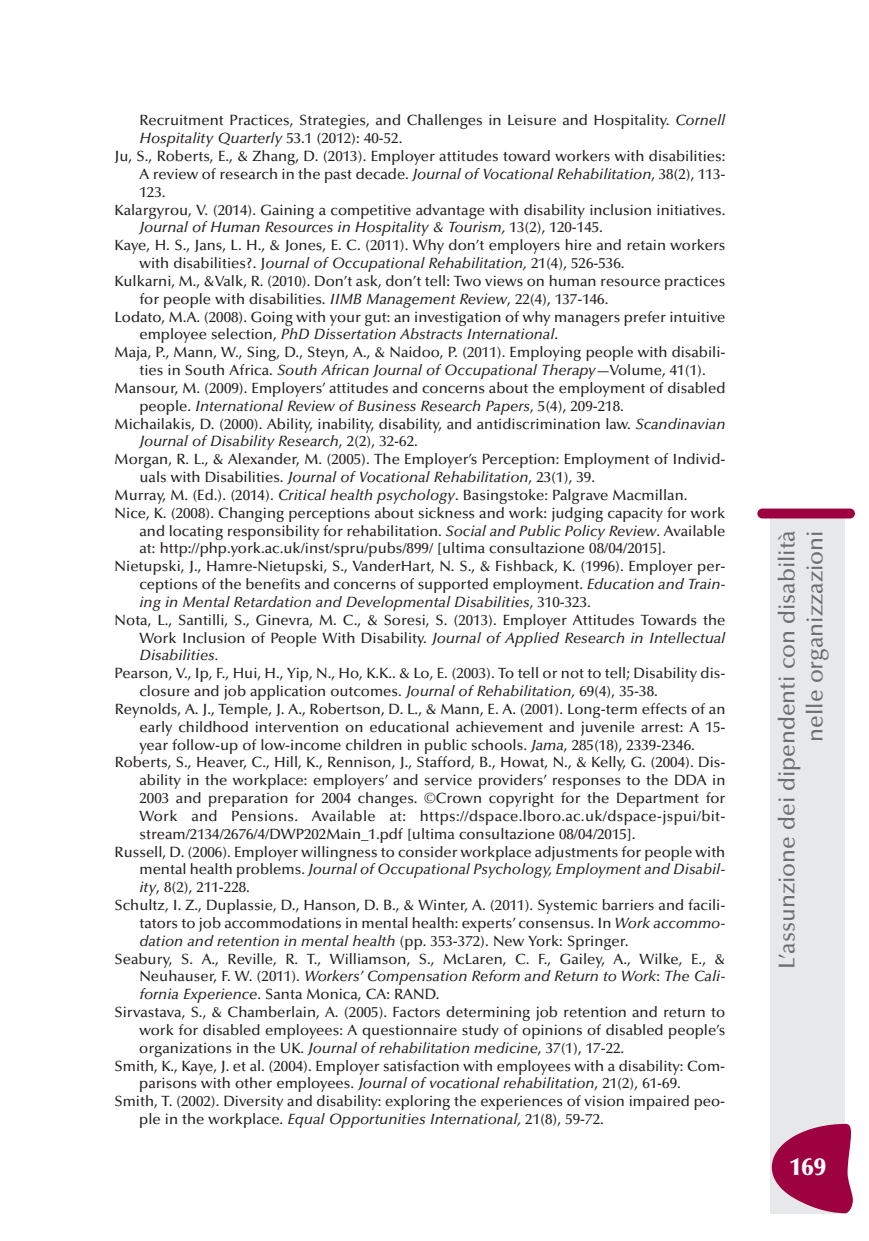
<style>
.page{position:relative;width:869px;height:1241px;background:#fff}
.page>*{position:absolute;margin:0;border:0;box-sizing:border-box;transform-origin:0 0}
.t1{font:900 24.5px "Optima";color:#fff}
.t2{font:500 22.75px/28px "Optima";color:#6c6d70;text-align:right}
.t3{font:500 14.88px "Optima";color:#231f20}
.t4{font:italic 500 14.88px "Optima";color:#231f20}
.t5{font:500 14.88px "Optima";letter-spacing:.02em;color:#231f20}
.s1{font-style:italic}
.s2{font-style:normal}
</style>
<div class="page">
<div style="left:770px;top:516px;width:74px;height:697px;background:#e7e8e9"></div>
<div style="left:757px;top:508px;width:97px;height:10px;background:#9d0140;border-radius:5px"></div>
<svg style="left:771px;top:1123px;width:82px;height:89px"></svg>
<p class="t3" style="left:139px;top:114px;width:587px">Recruitment Practices, Strategies, and Challenges in Leisure and Hospitality. <span class="s1">Cornell</span></p>
<p class="t4" style="left:139px;top:132px;width:264px">Hospitality Quarterly <span class="s2">53.1 (2012): 40-52.</span></p>
<p class="t3" style="left:115px;top:150px;width:612px">Ju, S., Roberts, E., &amp; Zhang, D. (2013). Employer attitudes toward workers with disabilities:</p>
<p class="t3" style="left:139px;top:168px;width:587px">A review of research in the past decade. <span class="s1">Journal of Vocational Rehabilitation</span>, 38(2), 113-</p>
<p class="t3" style="left:139px;top:186px;width:28px">123.</p>
<p class="t3" style="left:115px;top:204px;width:612px">Kalargyrou, V. (2014). Gaining a competitive advantage with disability inclusion initiatives.</p>
<p class="t4" style="left:139px;top:221px;width:465px">Journal of Human Resources in Hospitality &amp; Tourism, <span class="s2">13(2), 120-145.</span></p>
<p class="t3" style="left:115px;top:239px;width:612px">Kaye, H. S., Jans, L. H., &amp; Jones, E. C. (2011). Why don’t employers hire and retain workers</p>
<p class="t4" style="left:139px;top:257px;width:486px"><span class="s2">with disabilities?. J</span>ournal of Occupational Rehabilitation, <span class="s2">21(4), 526-536.</span></p>
<p class="t3" style="left:115px;top:275px;width:612px">Kulkarni, M., &amp;Valk, R. (2010). Don’t ask, don’t tell: Two views on human resource practices</p>
<p class="t3" style="left:139px;top:293px;width:470px">for people with disabilities. <span class="s1">IIMB Management Review</span>, 22(4), 137-146.</p>
<p class="t3" style="left:115px;top:311px;width:612px">Lodato, M.A. (2008). Going with your gut: an investigation of why managers prefer intuitive</p>
<p class="t4" style="left:139px;top:328px;width:420px"><span class="s2">employee selection,</span> PhD Dissertation Abstracts International<span class="s2">.</span></p>
<p class="t3" style="left:115px;top:346px;width:612px">Maja, P., Mann, W., Sing, D., Steyn, A., &amp; Naidoo, P. (2011). Employing people with disabili-</p>
<p class="t4" style="left:139px;top:364px;width:567px"><span class="s2">ties in South Africa.</span> South African Journal of Occupational Therapy<span class="s2">—Volume, 41(1).</span></p>
<p class="t3" style="left:115px;top:382px;width:612px">Mansour, M. (2009). Employers’ attitudes and concerns about the employment of disabled</p>
<p class="t4" style="left:139px;top:400px;width:485px"><span class="s2">people.</span> International Review of Business Research Papers<span class="s2">, 5(4), 209-218.</span></p>
<p class="t3" style="left:115px;top:417px;width:612px">Michailakis, D. (2000). Ability, inability, disability, and antidiscrimination law. <span class="s1">Scandinavian</span></p>
<p class="t4" style="left:139px;top:435px;width:280px">Journal of Disability Research<span class="s2">, 2(2), 32-62.</span></p>
<p class="t3" style="left:115px;top:453px;width:612px">Morgan, R. L., &amp; Alexander, M. (2005). The Employer’s Perception: Employment of Individ-</p>
<p class="t4" style="left:139px;top:471px;width:457px"><span class="s2">uals with Disabilities.</span> Journal of Vocational Rehabilitation<span class="s2">, 23(1), 39.</span></p>
<p class="t3" style="left:115px;top:489px;width:574px">Murray, M. (Ed.). (2014). <span class="s1">Critical health psychology</span>. Basingstoke: Palgrave Macmillan.</p>
<p class="t3" style="left:115px;top:507px;width:612px">Nice, K. (2008). Changing perceptions about sickness and work: judging capacity for work</p>
<p class="t3" style="left:139px;top:524px;width:587px">and locating responsibility for rehabilitation. <span class="s1">Social and Public Policy Review</span>. Available</p>
<p class="t3" style="left:139px;top:542px;width:527px">at: http://php.york.ac.uk/inst/spru/pubs/899/ [ultima consultazione 08/04/2015].</p>
<p class="t3" style="left:115px;top:560px;width:612px">Nietupski, J., Hamre-Nietupski, S., VanderHart, N. S., &amp; Fishback, K. (1996). Employer per-</p>
<p class="t3" style="left:139px;top:578px;width:587px">ceptions of the benefits and concerns of supported employment. <span class="s1">Education and Train-</span></p>
<p class="t4" style="left:139px;top:596px;width:452px">ing in Mental Retardation and Developmental Disabilities<span class="s2">, 310-323.</span></p>
<p class="t3" style="left:115px;top:614px;width:612px">Nota, L., Santilli, S., Ginevra, M. C., &amp; Soresi, S. (2013). Employer Attitudes Towards the</p>
<p class="t4" style="left:139px;top:631px;width:587px"><span class="s2">Work Inclusion of People With Disability.</span> Journal of Applied Research in Intellectual</p>
<p class="t4" style="left:139px;top:649px;width:81px">Disabilities.</p>
<p class="t3" style="left:115px;top:667px;width:612px">Pearson, V., Ip, F., Hui, H., Yip, N., Ho, K.K.. &amp; Lo, E. (2003). To tell or not to tell; Disability dis-</p>
<p class="t3" style="left:139px;top:685px;width:519px">closure and job application outcomes. <span class="s1">Journal of Rehabilitation,</span> 69(4), 35-38.</p>
<p class="t3" style="left:115px;top:703px;width:612px">Reynolds, A. J., Temple, J. A., Robertson, D. L., &amp; Mann, E. A. (2001). Long-term effects of an</p>
<p class="t3" style="left:139px;top:720px;width:587px">early childhood intervention on educational achievement and juvenile arrest: A 15-</p>
<p class="t3" style="left:139px;top:738px;width:556px">year follow-up of low-income children in public schools. <span class="s1">Jama</span>, 285(18), 2339-2346.</p>
<p class="t3" style="left:115px;top:756px;width:612px">Roberts, S., Heaver, C., Hill, K., Rennison, J., Stafford, B., Howat, N., &amp; Kelly, G. (2004). Dis-</p>
<p class="t3" style="left:139px;top:774px;width:587px">ability in the workplace: employers’ and service providers’ responses to the DDA in</p>
<p class="t3" style="left:139px;top:792px;width:587px">2003 and preparation for 2004 changes. ©Crown copyright for the Department for</p>
<p class="t5" style="left:139px;top:810px;width:587px">Work and Pensions. Available at: https://dspace.lboro.ac.uk/dspace-jspui/bit-</p>
<p class="t3" style="left:139px;top:827px;width:497px">stream/2134/2676/4/DWP202Main_1.pdf [ultima consultazione 08/04/2015].</p>
<p class="t3" style="left:115px;top:845px;width:612px">Russell, D. (2006). Employer willingness to consider workplace adjustments for people with</p>
<p class="t4" style="left:139px;top:863px;width:587px"><span class="s2">mental health problems.</span> Journal of Occupational Psychology, Employment and Disabil-</p>
<p class="t3" style="left:139px;top:881px;width:112px"><span class="s1">ity</span>, 8(2), 211-228.</p>
<p class="t3" style="left:114px;top:899px;width:612px">Schultz, I. Z., Duplassie, D., Hanson, D. B., &amp; Winter, A. (2011). Systemic barriers and facili-</p>
<p class="t3" style="left:139px;top:917px;width:587px">tators to job accommodations in mental health: experts’ consensus. In <span class="s1">Work accommo-</span></p>
<p class="t4" style="left:139px;top:934px;width:490px">dation and retention in mental health <span class="s2">(pp. 353-372). New York: Springer.</span></p>
<p class="t3" style="left:114px;top:952px;width:612px">Seabury, S. A., Reville, R. T., Williamson, S., McLaren, C. F., Gailey, A., Wilke, E., &amp;</p>
<p class="t4" style="left:139px;top:970px;width:587px"><span class="s2">Neuhauser, F. W. (2011).</span> Workers’ Compensation Reform and Return to Work<span class="s2">:</span> The Cali-</p>
<p class="t3" style="left:139px;top:988px;width:302px"><span class="s1">fornia Experience</span>. Santa Monica, CA: RAND.</p>
<p class="t3" style="left:114px;top:1006px;width:612px">Sirvastava, S., &amp; Chamberlain, A. (2005). Factors determining job retention and return to</p>
<p class="t3" style="left:139px;top:1023px;width:587px">work for disabled employees: A questionnaire study of opinions of disabled people’s</p>
<p class="t3" style="left:139px;top:1041px;width:486px">organizations in the UK. <span class="s1">Journal of rehabilitation medicine</span>, 37(1), 17-22.</p>
<p class="t3" style="left:114px;top:1059px;width:612px">Smith, K., Kaye, J. et al. (2004). Employer satisfaction with employees with a disability: Com-</p>
<p class="t3" style="left:139px;top:1077px;width:543px">parisons with other employees. <span class="s1">Journal of vocational rehabilitation</span>, 21(2), 61-69.</p>
<p class="t3" style="left:114px;top:1095px;width:612px">Smith, T. (2002). Diversity and disability: exploring the experiences of vision impaired peo-</p>
<p class="t4" style="left:139px;top:1113px;width:466px"><span class="s2">ple in the workplace.</span> Equal Opportunities International, <span class="s2">21(8), 59-72.</span></p>
<h2 class="t2" style="left:774px;top:968px;width:440px;rotate:-90deg">L’assunzione dei dipendenti con disabilità nelle organizzazioni</h2>
<h1 class="t1" style="left:789px;top:1156px;width:38px">169</h1>
</div>
